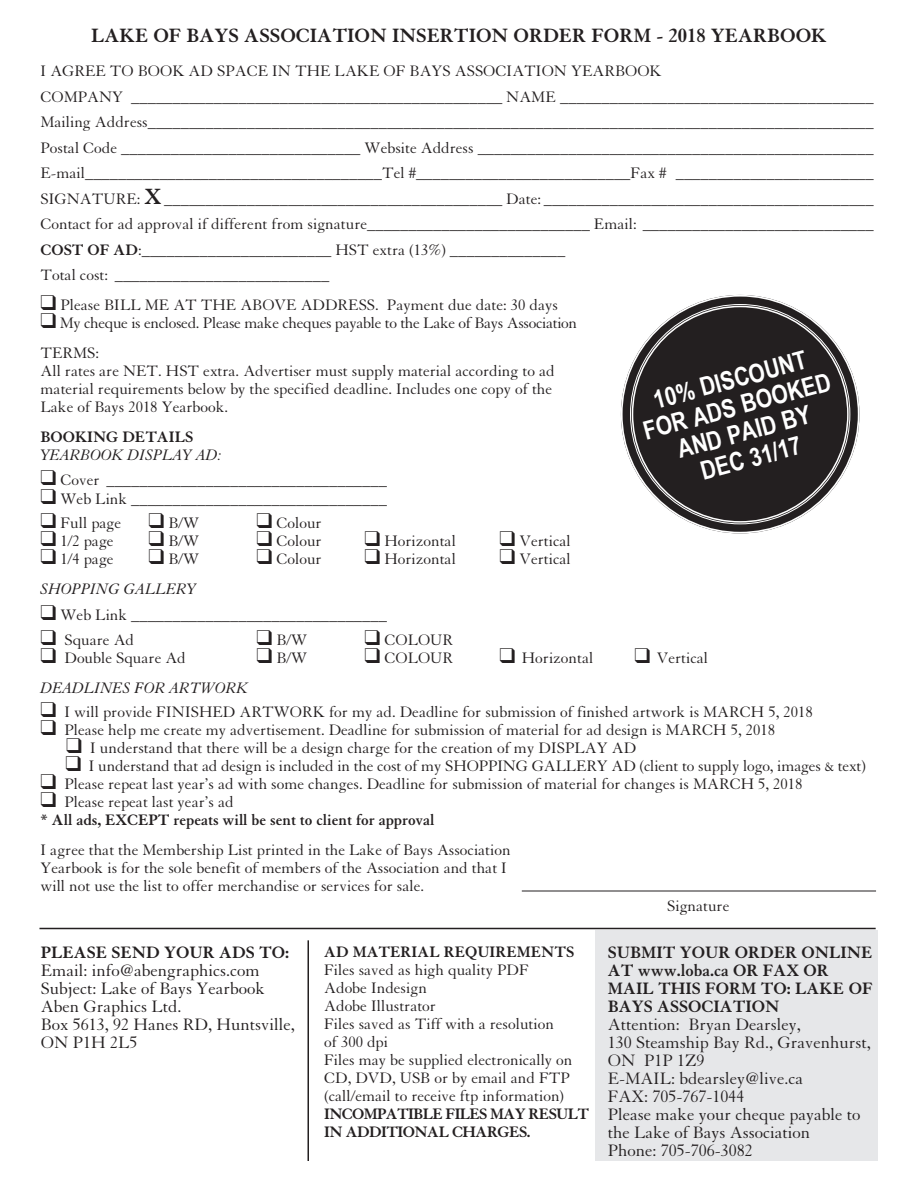
<style>
.page{position:relative;width:918px;height:1188px;background:#fff}
.page>*{position:absolute;margin:0;border:0;box-sizing:border-box;transform-origin:0 0}
.t1{font:700 25.5px/27px "Arial Narrow";color:#fff;text-align:center}
.t2{font:700 21px "Granjon";color:#231f20}
.t3{font:18px/18px "Granjon";color:#231f20}
.t4{font:700 18px/18px "Granjon";color:#231f20}
.t5{font:16.5px/18px "Granjon";color:#231f20}
.t6{font:700 16.5px/18px "Granjon";color:#231f20}
.t7{font:16.5px/30px "Granjon";letter-spacing:-.02em;color:#231f20}
.t8{font:italic 16.5px "Granjon";color:#231f20}
.t9{font:700 16.5px/18px "Granjon";letter-spacing:-.04em;color:#231f20}
.s1{font-weight:700;font-size:24px}
.s2{font-weight:700}
.s3{font-weight:400}
</style>
<div class="page">
<div style="left:595px;top:930px;width:283px;height:231px;background:#e6e7e9"></div>
<hr style="left:39px;top:928px;width:837px;height:1px;background:#231f20">
<hr style="left:308px;top:940px;width:1px;height:221px;background:#231f20">
<svg style="left:621px;top:295px;width:238px;height:238px;background:#575455"></svg>
<div style="left:632px;top:306px;width:217px;height:217px;background:#231f20;border-radius:50%"></div>
<hr style="left:522px;top:891px;width:354px;height:1px;background:#231f20">
<p class="t2" style="left:91px;top:24px;width:737px">LAKE OF BAYS ASSOCIATION INSERTION ORDER FORM - 2018 YEARBOOK</p>
<p class="t5" style="left:40px;top:59px;width:835px;line-height:25.5px">I AGREE TO BOOK AD SPACE IN THE LAKE OF BAYS ASSOCIATION YEARBOOK<br>COMPANY _____________________________________________ NAME ______________________________________ Mailing Address________________________________________________________________________________________ Postal Code _____________________________ Website Address ________________________________________________ E-mail____________________________________Tel #__________________________Fax # ________________________ SIGNATURE: <span class="s1">X</span> _________________________________________ Date: ________________________________________ Contact for ad approval if different from signature___________________________ Email: ____________________________ <span class="s2">COST OF AD</span>:_______________________ HST extra (13%) ______________<br>Total cost: __________________________</p>
<p class="t5" style="left:40px;top:296px;width:519px">❑ Please BILL ME AT THE ABOVE ADDRESS. Payment due date: 30 days</p>
<p class="t7" style="left:40px;top:308px;width:538px">❑ My cheque is enclosed. Please make cheques payable to the Lake of Bays Association<br>TERMS:</p>
<p class="t5" style="left:41px;top:362px;width:516px">All rates are NET. HST extra. Advertiser must supply material according to ad material requirements below by the specified deadline. Includes one copy of the<br>Lake of Bays 2018 Yearbook.</p>
<p class="t6" style="left:41px;top:428px;width:154px">BOOKING DETAILS</p>
<p class="t8" style="left:41px;top:446px;width:183px">YEARBOOK DISPLAY AD:</p>
<p class="t5" style="left:40px;top:471px;width:348px">❑ Cover __________________________________</p>
<p class="t5" style="left:40px;top:490px;width:348px">❑ Web Link _______________________________</p>
<p class="t5" style="left:40px;top:515px;width:82px">❑ Full page</p>
<p class="t5" style="left:148px;top:515px;width:52px">❑ B/W</p>
<p class="t5" style="left:256px;top:515px;width:67px">❑ Colour</p>
<p class="t5" style="left:40px;top:533px;width:75px">❑ 1/2 page</p>
<p class="t5" style="left:148px;top:533px;width:52px">❑ B/W</p>
<p class="t5" style="left:256px;top:533px;width:67px">❑ Colour</p>
<p class="t5" style="left:364px;top:533px;width:93px">❑ Horizontal</p>
<p class="t5" style="left:500px;top:533px;width:73px">❑ Vertical</p>
<p class="t5" style="left:40px;top:551px;width:75px">❑ 1/4 page</p>
<p class="t5" style="left:148px;top:551px;width:52px">❑ B/W</p>
<p class="t5" style="left:256px;top:551px;width:67px">❑ Colour</p>
<p class="t5" style="left:364px;top:551px;width:93px">❑ Horizontal</p>
<p class="t5" style="left:500px;top:551px;width:73px">❑ Vertical</p>
<p class="t8" style="left:40px;top:580px;width:157px">SHOPPING GALLERY</p>
<p class="t5" style="left:40px;top:606px;width:348px">❑ Web Link _______________________________</p>
<p class="t5" style="left:40px;top:631px;width:95px">❑ Square Ad</p>
<p class="t5" style="left:256px;top:631px;width:52px">❑ B/W</p>
<p class="t5" style="left:364px;top:631px;width:90px">❑ COLOUR</p>
<p class="t5" style="left:40px;top:649px;width:147px">❑ Double Square Ad</p>
<p class="t5" style="left:256px;top:649px;width:52px">❑ B/W</p>
<p class="t5" style="left:364px;top:649px;width:90px">❑ COLOUR</p>
<p class="t5" style="left:500px;top:649px;width:95px">❑ Horizontal</p>
<p class="t5" style="left:634px;top:649px;width:75px">❑ Vertical</p>
<p class="t8" style="left:40px;top:679px;width:209px">DEADLINES FOR ARTWORK</p>
<p class="t5" style="left:40px;top:704px;width:774px">❑ I will provide FINISHED ARTWORK for my ad. Deadline for submission of finished artwork is MARCH 5, 2018</p>
<p class="t5" style="left:40px;top:722px;width:736px">❑ Please help me create my advertisement. Deadline for submission of material for ad design is MARCH 5, 2018</p>
<p class="t5" style="left:66px;top:740px;width:572px">❑ I understand that there will be a design charge for the creation of my DISPLAY AD</p>
<p class="t5" style="left:65px;top:758px;width:802px">❑ I understand that ad design is included in the cost of my SHOPPING GALLERY AD (client to supply logo, images &amp; text)</p>
<p class="t5" style="left:40px;top:776px;width:764px">❑ Please repeat last year’s ad with some changes. Deadline for submission of material for changes is MARCH 5, 2018</p>
<p class="t6" style="left:40px;top:793px;width:396px">❑ <span class="s3">Please repeat last year’s ad<br></span>* All ads, EXCEPT repeats will be sent to client for approval</p>
<p class="t5" style="left:40px;top:842px;width:472px">I agree that the Membership List printed in the Lake of Bays Association<br>Yearbook is for the sole benefit of members of the Association and that I will not use the list to offer merchandise or services for sale.</p>
<h1 class="t1" style="left:633px;top:391px;width:195px;rotate:-15deg">10% DISCOUNT<br>FOR ADS BOOKED<br>AND PAID BY<br>DEC 31/17</h1>
<p class="t4" style="left:41px;top:943px;width:250px">PLEASE SEND YOUR ADS TO:</p>
<p class="t3" style="left:41px;top:962px;width:256px">Email: info@abengraphics.com<br>Subject: Lake of Bays Yearbook<br>Aben Graphics Ltd.<br>Box 5613, 92 Hanes RD, Huntsville,<br>ON P1H 2L5</p>
<p class="t6" style="left:324px;top:943px;width:252px">AD MATERIAL REQUIREMENTS</p>
<p class="t5" style="left:324px;top:961px;width:250px">Files saved as high quality PDF<br>Adobe Indesign<br>Adobe Illustrator<br>Files saved as Tiff with a resolution<br>of 300 dpi<br>Files may be supplied electronically on<br>CD, DVD, USB or by email and FTP (call/email to receive ftp information)</p>
<p class="t9" style="left:324px;top:1105px;width:267px">INCOMPATIBLE FILES MAY RESULT<br>IN ADDITIONAL CHARGES.</p>
<p class="t5" style="left:667px;top:897px;width:64px">Signature</p>
<p class="t4" style="left:608px;top:943px;width:267px">SUBMIT YOUR ORDER ONLINE<br>AT www.loba.ca OR FAX OR<br>MAIL THIS FORM TO: LAKE OF<br>BAYS ASSOCIATION</p>
<p class="t3" style="left:608px;top:1016px;width:265px">Attention: Bryan Dearsley,<br>130 Steamship Bay Rd., Gravenhurst,<br>ON P1P 1Z9<br>E-MAIL: bdearsley@live.ca<br>FAX: 705-767-1044<br>Please make your cheque payable to the Lake of Bays Association<br>Phone: 705-706-3082</p>
</div>
